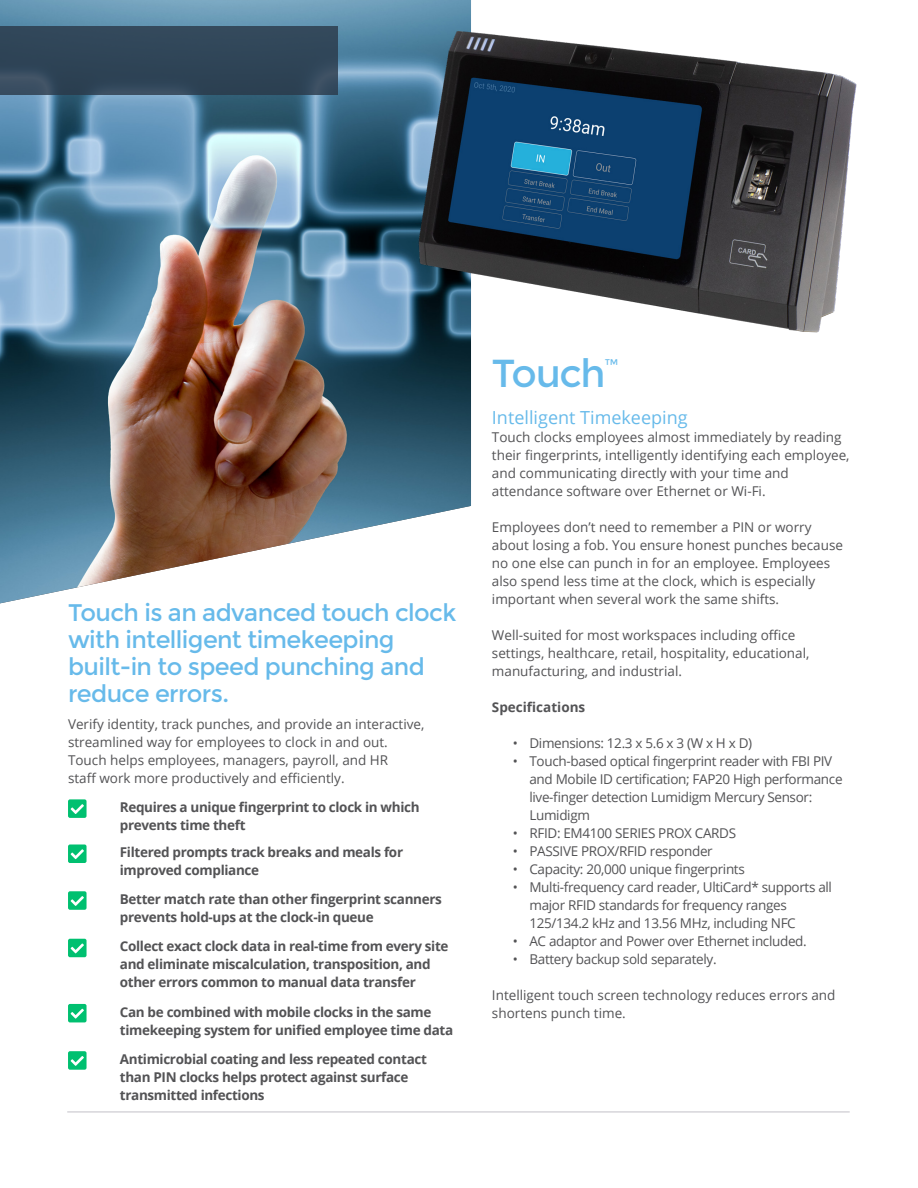
<style>
.page{position:relative;width:918px;height:1188px;background:#fff}
.page>*{position:absolute;margin:0;border:0;box-sizing:border-box;transform-origin:0 0}
.Title_2{font:39px "Montserrat";letter-spacing:-.035em;color:#67baea}
.Title_2-2{font:24px/27px "Montserrat";letter-spacing:-.025em;color:#67baea}
.Body_Text{font:18px "Open Sans";color:#67baea}
.Title_2-3{font:13.95px "Montserrat";color:#67baea}
.Body_Text-2{font:13.5px/18px "Open Sans";color:#535355}
.Body_Text-3{font:700 13.5px/18px "Open Sans";letter-spacing:-.025em;color:#535355}
.Body_Text-4{font:13.5px "Open Sans";letter-spacing:-.025em;color:#535355}
.Body_Text-5{font:700 13.5px "Open Sans";color:#535355}
</style>
<div class="page">
<img style="left:0;top:0;width:471px;height:603px">
<div style="left:0;top:26px;width:338px;height:68px;background:#304658"></div>
<svg style="left:68px;top:845px;width:19px;height:18px"></svg>
<svg style="left:68px;top:891px;width:19px;height:19px"></svg>
<svg style="left:68px;top:939px;width:19px;height:18px"></svg>
<svg style="left:68px;top:1004px;width:19px;height:18px"></svg>
<svg style="left:68px;top:1051px;width:19px;height:19px"></svg>
<svg style="left:68px;top:799px;width:19px;height:19px"></svg>
<hr style="left:67px;top:1112px;width:783px;height:1px;background:#c2c1c7">
<img style="left:414px;top:19px;width:443px;height:326px">
<p class="Title_2-2" style="left:68px;top:600px;width:390px">Touch is an advanced touch clock with intelligent timekeeping built-in to speed punching and reduce errors.</p>
<p class="Body_Text-2" style="left:68px;top:715px;width:358px">Verify identity, track punches, and provide an interactive, streamlined way for employees to clock in and out.</p>
<p class="Body_Text-2" style="left:68px;top:751px;width:322px">Touch helps employees, managers, payroll, and HR</p>
<p class="Body_Text-2" style="left:68px;top:769px;width:278px">staff work more productively and efficiently.</p>
<p class="Body_Text-3" style="left:120px;top:798px;width:301px">Requires a unique fingerprint to clock in which prevents time theft</p>
<p class="Body_Text-3" style="left:120px;top:843px;width:285px">Filtered prompts track breaks and meals for improved compliance</p>
<p class="Body_Text-3" style="left:120px;top:890px;width:324px">Better match rate than other fingerprint scanners prevents hold-ups at the clock-in queue</p>
<p class="Body_Text-3" style="left:120px;top:937px;width:330px">Collect exact clock data in real-time from every site and eliminate miscalculation, transposition, and other errors common to manual data transfer</p>
<p class="Body_Text-3" style="left:120px;top:1002px;width:335px">Can be combined with mobile clocks in the same timekeeping system for unified employee time data</p>
<p class="Body_Text-3" style="left:120px;top:1050px;width:309px">Antimicrobial coating and less repeated contact than PIN clocks helps protect against surface transmitted infections</p>
<p class="Title_2" style="left:492px;top:351px;width:115px">Touch</p>
<p class="Title_2-3" style="left:604px;top:356px;width:15px">™</p>
<p class="Body_Text" style="left:492px;top:405px;width:197px">Intelligent Timekeeping</p>
<p class="Body_Text-2" style="left:492px;top:427px;width:359px">Touch clocks employees almost immediately by reading their fingerprints, intelligently identifying each employee, and communicating directly with your time and attendance software over Ethernet or Wi-Fi.</p>
<p class="Body_Text-2" style="left:492px;top:517px;width:353px">Employees don’t need to remember a PIN or worry about losing a fob. You ensure honest punches because no one else can punch in for an employee. Employees also spend less time at the clock, which is especially important when several work the same shifts.</p>
<p class="Body_Text-2" style="left:492px;top:625px;width:319px">Well-suited for most workspaces including office settings, healthcare, retail, hospitality, educational, manufacturing, and industrial.</p>
<p class="Body_Text-5" style="left:492px;top:697px;width:95px">Specifications</p>
<p class="Body_Text-4" style="left:513px;top:733px;width:241px">• Dimensions: 12.3 x 5.6 x 3 (W x H x D)</p>
<p class="Body_Text-4" style="left:513px;top:751px;width:321px">• Touch-based optical fingerprint reader with FBI PIV</p>
<p class="Body_Text-4" style="left:529px;top:769px;width:315px">and Mobile ID certification; FAP20 High performance</p>
<p class="Body_Text-4" style="left:529px;top:787px;width:284px">live-finger detection Lumidigm Mercury Sensor:</p>
<p class="Body_Text-4" style="left:529px;top:805px;width:62px">Lumidigm</p>
<p class="Body_Text-4" style="left:513px;top:823px;width:225px">• RFID: EM4100 SERIES PROX CARDS</p>
<p class="Body_Text-4" style="left:513px;top:841px;width:201px">• PASSIVE PROX/RFID responder</p>
<p class="Body_Text-4" style="left:513px;top:859px;width:233px">• Capacity: 20,000 unique fingerprints</p>
<p class="Body_Text-4" style="left:513px;top:877px;width:321px">• Multi-frequency card reader, UltiCard* supports all</p>
<p class="Body_Text-4" style="left:529px;top:895px;width:259px">major RFID standards for frequency ranges</p>
<p class="Body_Text-4" style="left:529px;top:913px;width:268px">125/134.2 kHz and 13.56 MHz, including NFC</p>
<p class="Body_Text-4" style="left:513px;top:931px;width:295px">• AC adaptor and Power over Ethernet included.</p>
<p class="Body_Text-4" style="left:513px;top:949px;width:205px">• Battery backup sold separately.</p>
<p class="Body_Text-2" style="left:492px;top:985px;width:345px">Intelligent touch screen technology reduces errors and shortens punch time.</p>
</div>
